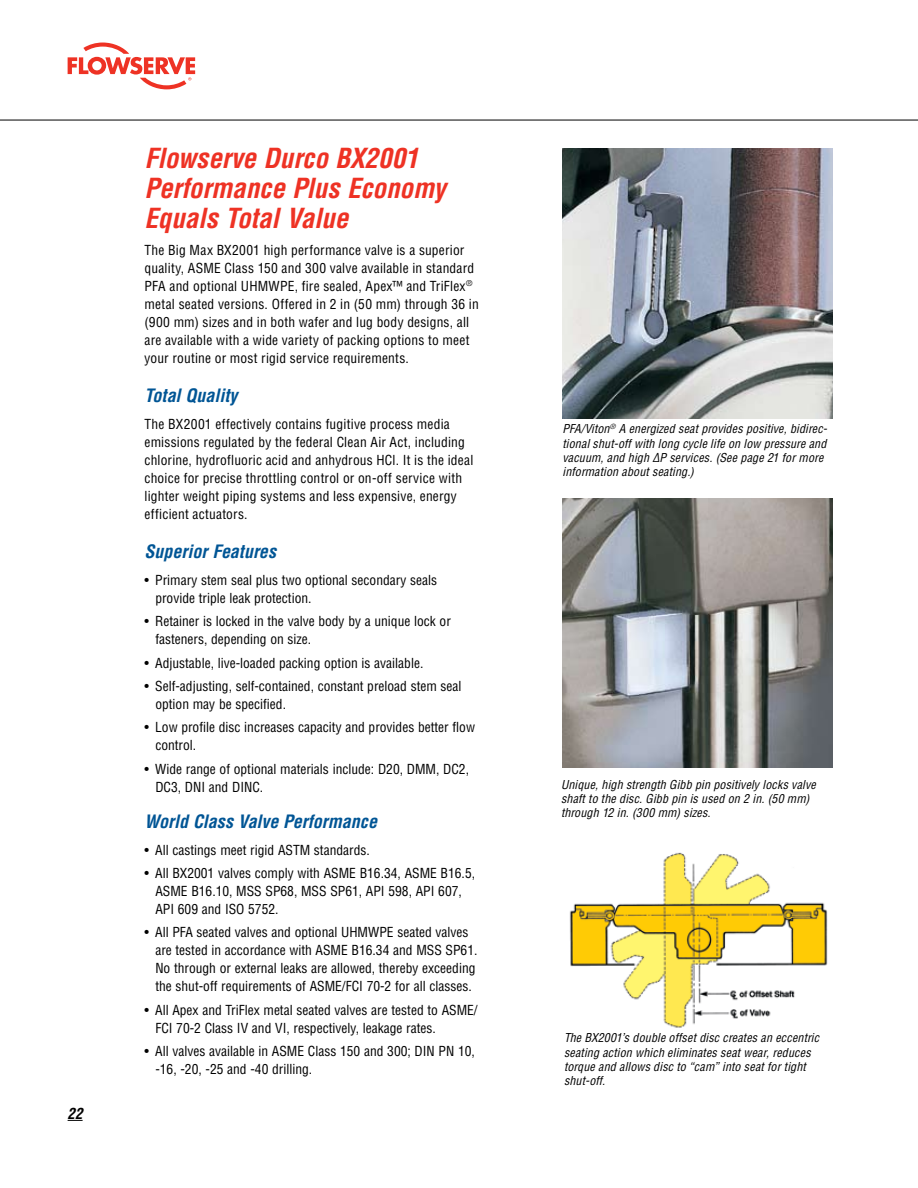
<style>
.page{position:relative;width:918px;height:1188px;background:#fff}
.page>*{position:absolute;margin:0;border:0;box-sizing:border-box;transform-origin:0 0}
.t1{font:italic 700 condensed 27px/30px "Helvetica LT Std";letter-spacing:-.005em;color:#ee3224}
.t2{font:italic 700 condensed 18px "Helvetica LT Std";color:#005595}
.t3{font:italic 700 condensed 15px "Helvetica LT Std";color:#000}
.t4{font:condensed 13.5px/18px "Helvetica LT Std";color:#000}
.t5{font:italic condensed 12px/14.4px "Helvetica LT Std";letter-spacing:.015em;color:#000}
</style>
<div class="page">
<svg style="left:68px;top:43px;width:127px;height:46px"></svg>
<svg style="left:68px;top:1120px;width:15px;height:1px"></svg>
<hr style="left:0;top:120px;width:918px;height:1px;background:#000">
<img style="left:569px;top:852px;width:259px;height:176px">
<img style="left:563px;top:498px;width:270px;height:270px">
<img style="left:563px;top:149px;width:270px;height:270px">
<p class="t3" style="left:68px;top:1104px;width:9px">22</p>
<h1 class="t1" style="left:145px;top:144px;width:303px">Flowserve Durco BX2001<br>Performance Plus Economy<br>Equals Total Value</h1>
<p class="t4" style="left:145px;top:241px;width:336px">The Big Max BX2001 high performance valve is a superior quality, ASME Class 150 and 300 valve available in standard PFA and optional UHMWPE, fire sealed, Apex™ and TriFlex<sup>® </sup>metal seated versions. Offered in 2 in (50 mm) through 36 in (900 mm) sizes and in both wafer and lug body designs, all are available with a wide variety of packing options to meet your routine or most rigid service requirements.</p>
<h2 class="t2" style="left:145px;top:384px;width:94px">Total Quality</h2>
<p class="t4" style="left:145px;top:415px;width:330px">The BX2001 effectively contains fugitive process media emissions regulated by the federal Clean Air Act, including chlorine, hydrofluoric acid and anhydrous HCl. It is the ideal choice for precise throttling control or on-off service with lighter weight piping systems and less expensive, energy efficient actuators.</p>
<h2 class="t2" style="left:145px;top:540px;width:133px">Superior Features</h2>
<p class="t4" style="left:155px;top:571px;width:283px;text-indent:-11px">• Primary stem seal plus two optional secondary seals provide triple leak protection.</p>
<p class="t4" style="left:155px;top:612px;width:297px;text-indent:-11px">• Retainer is locked in the valve body by a unique lock or fasteners, depending on size.</p>
<p class="t4" style="left:145px;top:654px;width:280px">• Adjustable, live-loaded packing option is available.</p>
<p class="t4" style="left:155px;top:677px;width:308px;text-indent:-11px">• Self-adjusting, self-contained, constant preload stem seal option may be specified.</p>
<p class="t4" style="left:155px;top:718px;width:321px;text-indent:-11px">• Low profile disc increases capacity and provides better flow control.</p>
<p class="t4" style="left:155px;top:760px;width:315px;text-indent:-11px">• Wide range of optional materials include: D20, DMM, DC2,<br>DC3, DNI and DINC.</p>
<h2 class="t2" style="left:145px;top:810px;width:234px">World Class Valve Performance</h2>
<p class="t4" style="left:145px;top:841px;width:227px">• All castings meet rigid ASTM standards.</p>
<p class="t4" style="left:155px;top:864px;width:321px;text-indent:-11px">• All BX2001 valves comply with ASME B16.34, ASME B16.5,<br>ASME B16.10, MSS SP68, MSS SP61, API 598, API 607,<br>API 609 and ISO 5752.</p>
<p class="t4" style="left:155px;top:923px;width:324px;text-indent:-11px">• All PFA seated valves and optional UHMWPE seated valves are tested in accordance with ASME B16.34 and MSS SP61.<br>No through or external leaks are allowed, thereby exceeding the shut-off requirements of ASME/FCI 70-2 for all classes.</p>
<p class="t4" style="left:155px;top:1001px;width:324px;text-indent:-11px">• All Apex and TriFlex metal seated valves are tested to ASME/<br>FCI 70-2 Class IV and VI, respectively, leakage rates.</p>
<p class="t4" style="left:155px;top:1042px;width:321px;text-indent:-11px">• All valves available in ASME Class 150 and 300; DIN PN 10, -16, -20, -25 and -40 drilling.</p>
<p class="t5" style="left:562px;top:422px;width:266px">PFA/Viton<sup>®</sup> A energized seat provides positive, bidirec&shy;tional shut-off with long cycle life on low pressure and vacuum, and high ∆P services. (See page 21 for more information about seating.)</p>
<p class="t5" style="left:561px;top:777px;width:256px">Unique, high strength Gibb pin positively locks valve shaft to the disc. Gibb pin is used on 2 in. (50 mm) through 12 in. (300 mm) sizes.</p>
<p class="t5" style="left:564px;top:1031px;width:257px">The BX2001’s double offset disc creates an eccentric seating action which eliminates seat wear, reduces torque and allows disc to “cam” into seat for tight shut-off.</p>
</div>
